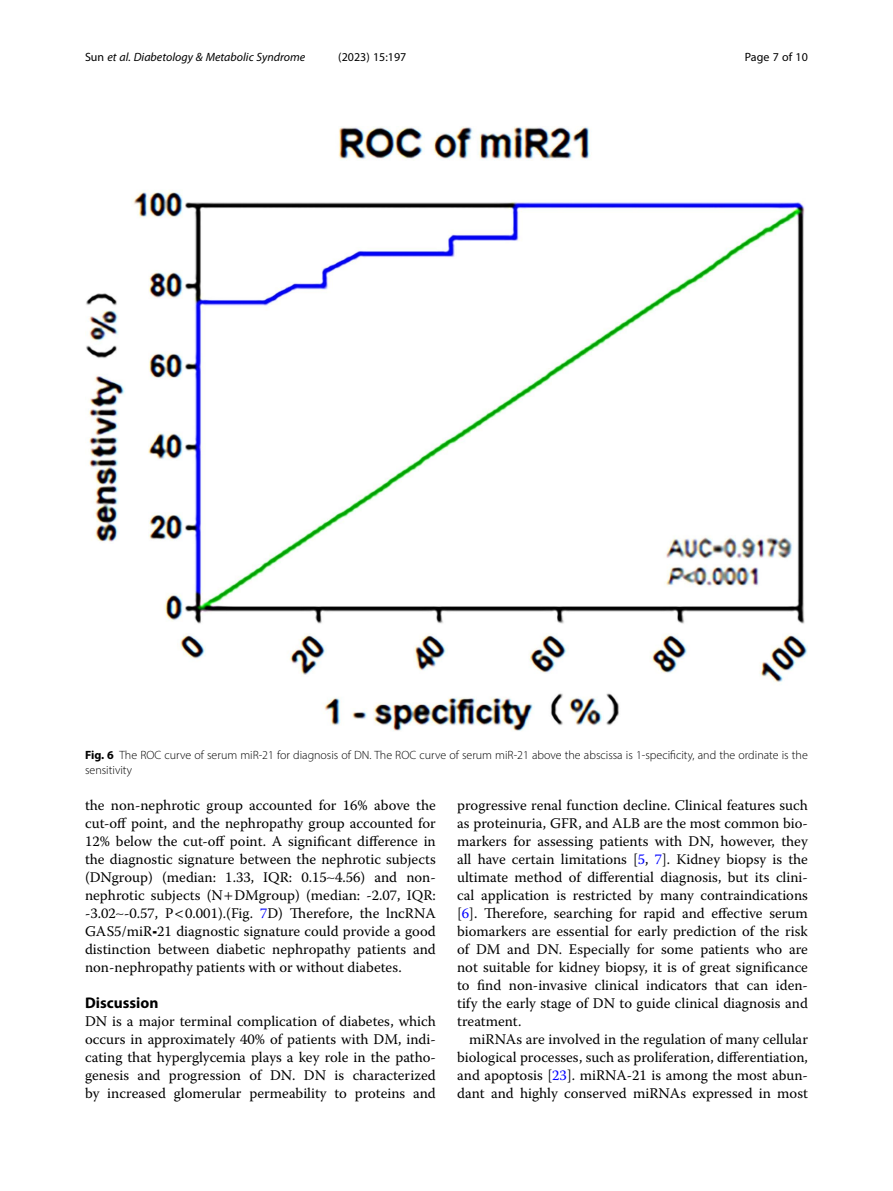
<style>
.page{position:relative;width:893px;height:1191px;background:#fff}
.page>*{position:absolute;margin:0;border:0;box-sizing:border-box;transform-origin:0 0}
.Head_1{font:700 15.45px "Myriad Pro";color:#000}
.Body_Text{font:14.7px/18px "Warnock Pro";color:#000;text-align:justify}
.Body_Text_Indent{font:14.7px/18px "Warnock Pro";color:#000;text-align:justify}
.Figure_Caption{font:300 12px/15px "Myriad Pro";color:#000}
.t1{font:italic 12px "Myriad Pro";color:#000}
.t2{font:12px "Myriad Pro";color:#000}
.s1{font-style:normal}
.s2{font-weight:700}
.s3{color:#00f}
.s4{font-family:"STIX"}
</style>
<div class="page">
<img style="left:86px;top:126px;width:722px;height:605px">
<p class="t1" style="left:85px;top:50px;width:222px"><span class="s1">Sun</span> et al. Diabetology &amp; Metabolic Syndrome</p>
<p class="t2" style="left:338px;top:50px;width:70px">(2023) 15:197</p>
<p class="t2" style="left:745px;top:50px;width:65px">Page 7 of 10</p>
<p class="Figure_Caption" style="left:85px;top:747px;width:724px"><span class="s2">Fig. 6</span> The ROC curve of serum miR-21 for diagnosis of DN. The ROC curve of serum miR-21 above the abscissa is 1-specificity, and the ordinate is the sensitivity</p>
<p class="Body_Text" style="left:85px;top:796px;width:352px">the non-nephrotic group accounted for 16% above the cut-off point, and the nephropathy group accounted for 12% below the cut-off point. A significant difference in the diagnostic signature between the nephrotic subjects (DNgroup) (median: 1.33, IQR: 0.15 4.56) and non&shy;nephrotic subjects (N DMgroup) (median: -2.07, IQR: -3.02 -0.57, P 0.001).(Fig. <span class="s3">7</span>D) Therefore, the lncRNA GAS5/miR<span class="s4">⁃</span>21 diagnostic signature could provide a good distinction between diabetic nephropathy patients and non-nephropathy patients with or without diabetes.</p>
<p class="Head_1" style="left:85px;top:993px;width:75px">Discussion</p>
<p class="Body_Text" style="left:85px;top:1012px;width:352px">DN is a major terminal complication of diabetes, which occurs in approximately 40% of patients with DM, indi&shy;cating that hyperglycemia plays a key role in the patho&shy;genesis and progression of DN. DN is characterized by increased glomerular permeability to proteins and</p>
<p class="Body_Text" style="left:457px;top:796px;width:352px">progressive renal function decline. Clinical features such as proteinuria, GFR, and ALB are the most common bio&shy;markers for assessing patients with DN, however, they all have certain limitations [<span class="s3">5</span>, <span class="s3">7</span>]. Kidney biopsy is the ultimate method of differential diagnosis, but its clini&shy;cal application is restricted by many contraindications [<span class="s3">6</span>]. Therefore, searching for rapid and effective serum biomarkers are essential for early prediction of the risk of DM and DN. Especially for some patients who are not suitable for kidney biopsy, it is of great significance to find non-invasive clinical indicators that can iden&shy;tify the early stage of DN to guide clinical diagnosis and treatment.</p>
<p class="Body_Text_Indent" style="left:457px;top:1030px;width:352px;text-indent:12px">miRNAs are involved in the regulation of many cellular biological processes, such as proliferation, differentiation, and apoptosis [<span class="s3">23</span>]. miRNA-21 is among the most abun&shy;dant and highly conserved miRNAs expressed in most</p>
</div>
